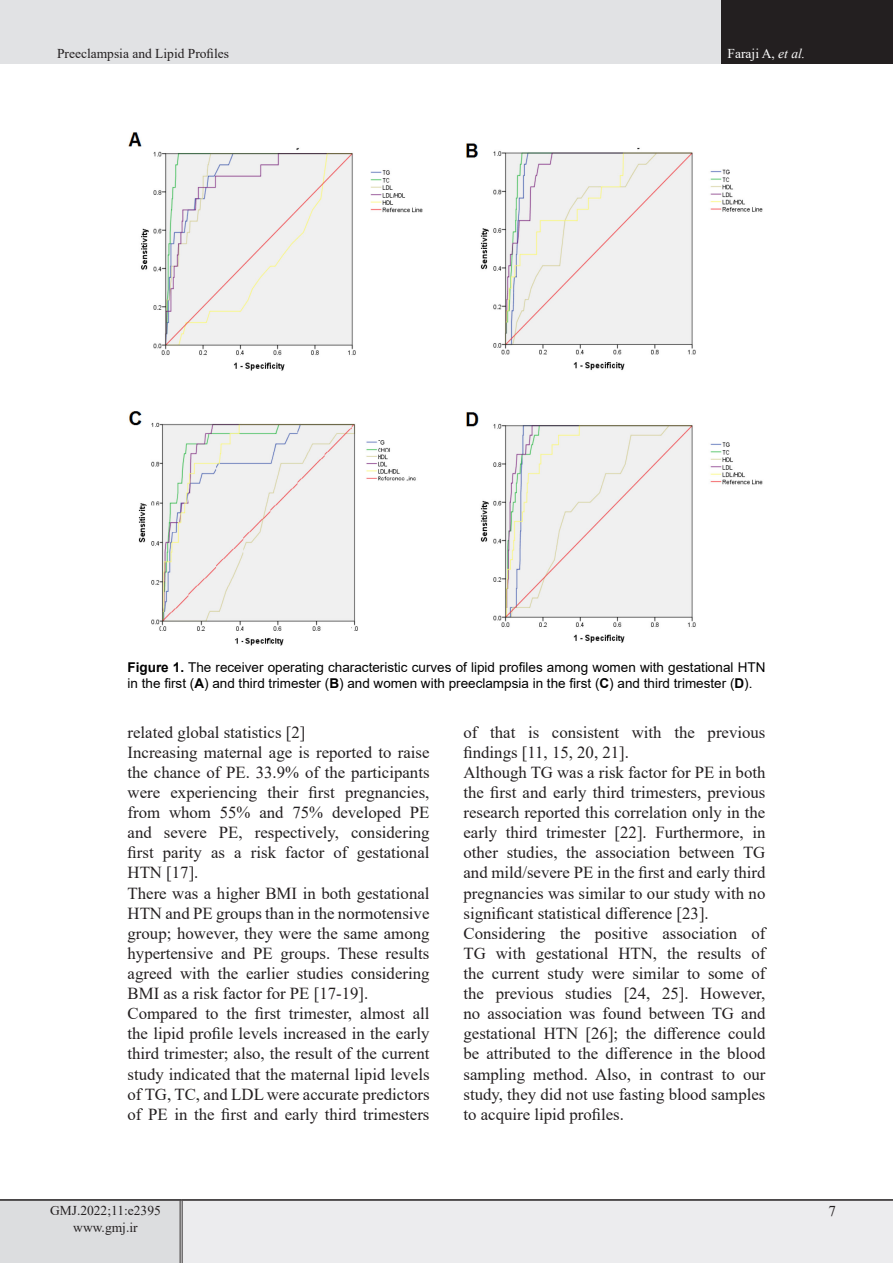
<style>
.page{position:relative;width:893px;height:1263px;background:#fff}
.page>*{position:absolute;margin:0;border:0;box-sizing:border-box;transform-origin:0 0}
.t1{font:16.8px/20.1px "Times New Roman";color:#231f20;text-align:justify}
.t2{font:15px "Times New Roman";color:#231f20}
.t3{font:13.5px/16.2px "Arial";color:#000}
.eeeeeeeeeeee{font:13.5px "Times New Roman";color:#231f20}
.t4{font:13.5px "Times New Roman";color:#fff}
.s1{font-style:italic}
.s2{font-weight:700}
</style>
<div class="page">
<div style="left:0;top:1200px;width:181px;height:63px;background:#dcdddf"></div>
<div style="left:181px;top:1200px;width:712px;height:63px;background:#ececee"></div>
<hr style="left:180px;top:1201px;width:3px;height:62px;background:#fff">
<hr style="left:180px;top:1201px;width:1px;height:62px;background:#231f20">
<hr style="left:182px;top:1201px;width:1px;height:62px;background:#231f20">
<hr style="left:0;top:1199px;width:181px;height:2px;background:#231f20">
<hr style="left:181px;top:1199px;width:712px;height:2px;background:#231f20">
<div style="left:0;top:0;width:722px;height:64px;background:#e1e2e4"></div>
<div style="left:722px;top:0;width:171px;height:64px;background:#231f20"></div>
<img style="left:128px;top:132px;width:635px;height:514px">
<p class="eeeeeeeeeeee" style="left:57px;top:44px;width:174px">Preeclampsia and Lipid Profiles</p>
<p class="t4" style="left:728px;top:44px;width:79px">Faraji A, <span class="s1">et al.</span></p>
<p class="t3" style="left:128px;top:659px;width:639px"><span class="s2">Figure 1.</span> The receiver operating characteristic curves of lipid profiles among women with gestational HTN in the first (<span class="s2">A</span>) and third trimester (<span class="s2">B</span>) and women with preeclampsia in the first (<span class="s2">C</span>) and third trimester (<span class="s2">D</span>).</p>
<p class="t1" style="left:128px;top:721px;width:179px">related global statistics [2]</p>
<p class="t1" style="left:128px;top:742px;width:303px">Increasing maternal age is reported to raise the chance of PE. 33.9% of the participants were experiencing their first pregnancies, from whom 55% and 75% developed PE and severe PE, respectively, considering first parity as a risk factor of gestational HTN [17].</p>
<p class="t1" style="left:128px;top:882px;width:303px">There was a higher BMI in both gestational HTN and PE groups than in the normotensive group; however, they were the same among hypertensive and PE groups. These results agreed with the earlier studies considering BMI as a risk factor for PE [17-19].</p>
<p class="t1" style="left:128px;top:1003px;width:303px">Compared to the first trimester, almost all the lipid profile levels increased in the early third trimester; also, the result of the current study indicated that the maternal lipid levels of TG, TC, and LDL were accurate predictors of PE in the first and early third trimesters</p>
<p class="eeeeeeeeeeee" style="left:50px;top:1201px;width:112px">GMJ.2022;11:e2395</p>
<p class="eeeeeeeeeeee" style="left:73px;top:1217px;width:66px">www.gmj.ir</p>
<p class="t1" style="left:463px;top:721px;width:303px">of that is consistent with the previous findings [11, 15, 20, 21].</p>
<p class="t1" style="left:463px;top:762px;width:303px">Although TG was a risk factor for PE in both the first and early third trimesters, previous research reported this correlation only in the early third trimester [22]. Furthermore, in other studies, the association between TG and mild/severe PE in the first and early third pregnancies was similar to our study with no significant statistical difference [23].</p>
<p class="t1" style="left:463px;top:922px;width:303px">Considering the positive association of TG with gestational HTN, the results of the current study were similar to some of the previous studies [24, 25]. However, no association was found between TG and gestational HTN [26]; the difference could be attributed to the difference in the blood sampling method. Also, in contrast to our study, they did not use fasting blood samples to acquire lipid profiles.</p>
<p class="t2" style="left:828px;top:1201px;width:9px">7</p>
</div>
